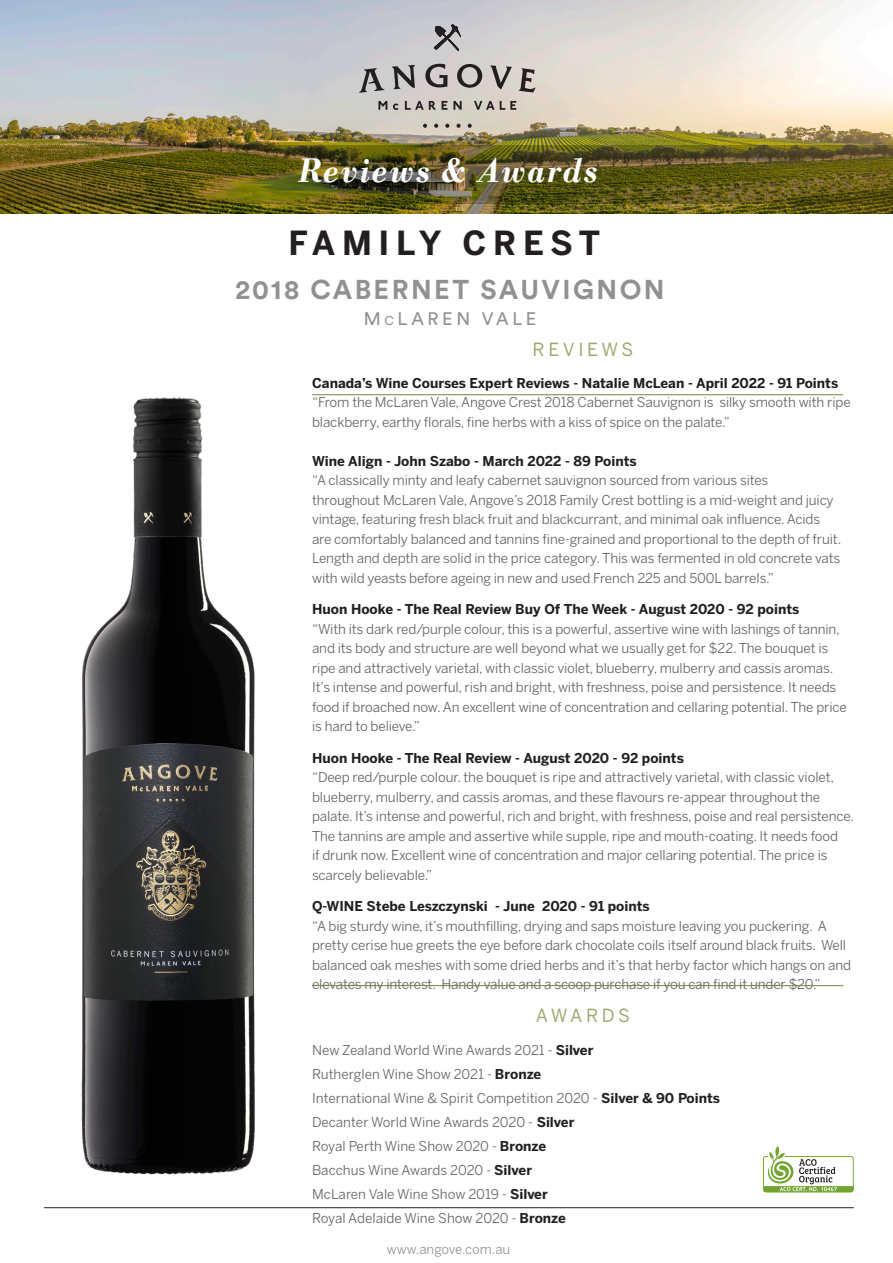
<style>
.page{position:relative;width:893px;height:1263px;background:#fff}
.page>*{position:absolute;margin:0;border:0;box-sizing:border-box;transform-origin:0 0}
.t1{font:italic 700 36px "Bodoni";letter-spacing:.05em;color:#fff;scale:.9 1}
.t2{font:700 33px "Benton Sans";letter-spacing:.2em;color:#231f20}
.t3{font:700 27px "Circular Pro";letter-spacing:.09em;color:#919191}
.t4{font:18px "Benton Sans";letter-spacing:.19em;color:#a0a871}
.t5{font:18px "Circular Pro";letter-spacing:.2em;color:#919191}
.t6{font:13.5px/19.5px "Benton Sans";letter-spacing:-.01em;color:#636366}
.t7{font:700 13.5px "Benton Sans";color:#231f20}
.t8{font:13.2px "Benton Sans";color:#919191}
.s1{font-size:12.6px}
.s2{font-weight:700;color:#231f20}
</style>
<div class="page">
<img style="left:81px;top:397px;width:174px;height:778px">
<img style="left:0;top:0;width:893px;height:213px">
<img style="left:0;top:145px;width:893px;height:59px">
<hr style="left:44px;top:1207px;width:810px;height:1px;background:#231f20">
<svg style="left:359px;top:24px;width:177px;height:104px"></svg>
<svg style="left:763px;top:1146px;width:91px;height:46px"></svg>
<hr style="left:312px;top:394px;width:531px;height:1px;background:#768538">
<hr style="left:312px;top:985px;width:531px;height:1px;background:#768538">
<p class="t1" style="left:298px;top:149px;width:334px">Reviews &amp; Awards</p>
<p class="t2" style="left:288px;top:223px;width:313px">FAMILY CREST</p>
<p class="t3" style="left:235px;top:271px;width:431px">2018 CABERNET SAUVIGNON</p>
<p class="t5" style="left:364px;top:307px;width:174px">M<span class="s1">c</span>LAREN VALE</p>
<p class="t4" style="left:533px;top:338px;width:102px">REVIEWS</p>
<p class="t7" style="left:312px;top:375px;width:528px">Canada’s Wine Courses Expert Reviews - Natalie McLean - April 2022 - 91 Points</p>
<p class="t6" style="left:312px;top:392px;width:540px">“From the McLaren Vale, Angove Crest 2018 Cabernet Sauvignon is silky smooth with ripe blackberry, earthy florals, fine herbs with a kiss of spice on the palate.”</p>
<p class="t7" style="left:312px;top:453px;width:326px">Wine Align - John Szabo - March 2022 - 89 Points</p>
<p class="t6" style="left:312px;top:470px;width:531px">“A classically minty and leafy cabernet sauvignon sourced from various sites<br>throughout McLaren Vale, Angove’s 2018 Family Crest bottling is a mid-weight and juicy vintage, featuring fresh black fruit and blackcurrant, and minimal oak influence. Acids are comfortably balanced and tannins fine-grained and proportional to the depth of fruit.<br>Length and depth are solid in the price category. This was fermented in old concrete vats with wild yeasts before ageing in new and used French 225 and 500L barrels.”</p>
<p class="t7" style="left:312px;top:601px;width:489px">Huon Hooke - The Real Review Buy Of The Week - August 2020 - 92 points</p>
<p class="t6" style="left:312px;top:619px;width:536px">“With its dark red/purple colour, this is a powerful, assertive wine with lashings of tannin, and its body and structure are well beyond what we usually get for $22. The bouquet is ripe and attractively varietal, with classic violet, blueberry, mulberry and cassis aromas.<br>It’s intense and powerful, rish and bright, with freshness, poise and persistence. It needs food if broached now. An excellent wine of concentration and cellaring potential. The price is hard to believe.”</p>
<p class="t7" style="left:312px;top:750px;width:373px">Huon Hooke - The Real Review - August 2020 - 92 points</p>
<p class="t6" style="left:312px;top:767px;width:543px">“Deep red/purple colour. the bouquet is ripe and attractively varietal, with classic violet, blueberry, mulberry, and cassis aromas, and these flavours re-appear throughout the palate. It’s intense and powerful, rich and bright, with freshness, poise and real persistence.<br>The tannins are ample and assertive while supple, ripe and mouth-coating. It needs food<br>if drunk now. Excellent wine of concentration and major cellaring potential. The price is scarcely believable.”</p>
<p class="t7" style="left:312px;top:898px;width:339px">Q-WINE Stebe Leszczynski - June 2020 - 91 points</p>
<p class="t6" style="left:312px;top:916px;width:540px">“A big sturdy wine, it’s mouthfilling, drying and saps moisture leaving you puckering. A pretty cerise hue greets the eye before dark chocolate coils itself around black fruits. Well balanced oak meshes with some dried herbs and it’s that herby factor which hangs on and elevates my interest. Handy value and a scoop purchase if you can find it under $20.”</p>
<p class="t4" style="left:536px;top:1005px;width:96px">AWARDS</p>
<p class="t6" style="left:312px;top:1038px;width:410px;line-height:24px">New Zealand World Wine Awards 2021 - <span class="s2">Silver<br></span>Rutherglen Wine Show 2021 - <span class="s2">Bronze<br></span>International Wine &amp; Spirit Competition 2020 - <span class="s2">Silver &amp; 90 Points </span>Decanter World Wine Awards 2020 - <span class="s2">Silver<br></span>Royal Perth Wine Show 2020 - <span class="s2">Bronze<br></span>Bacchus Wine Awards 2020 - <span class="s2">Silver</span></p>
<p class="t6" style="left:312px;top:1182px;width:255px;line-height:24px">McLaren Vale Wine Show 2019 - <span class="s2">Silver<br></span>Royal Adelaide Wine Show 2020 - <span class="s2">Bronze</span></p>
<p class="t8" style="left:387px;top:1241px;width:125px">www.angove.com.au</p>
</div>
